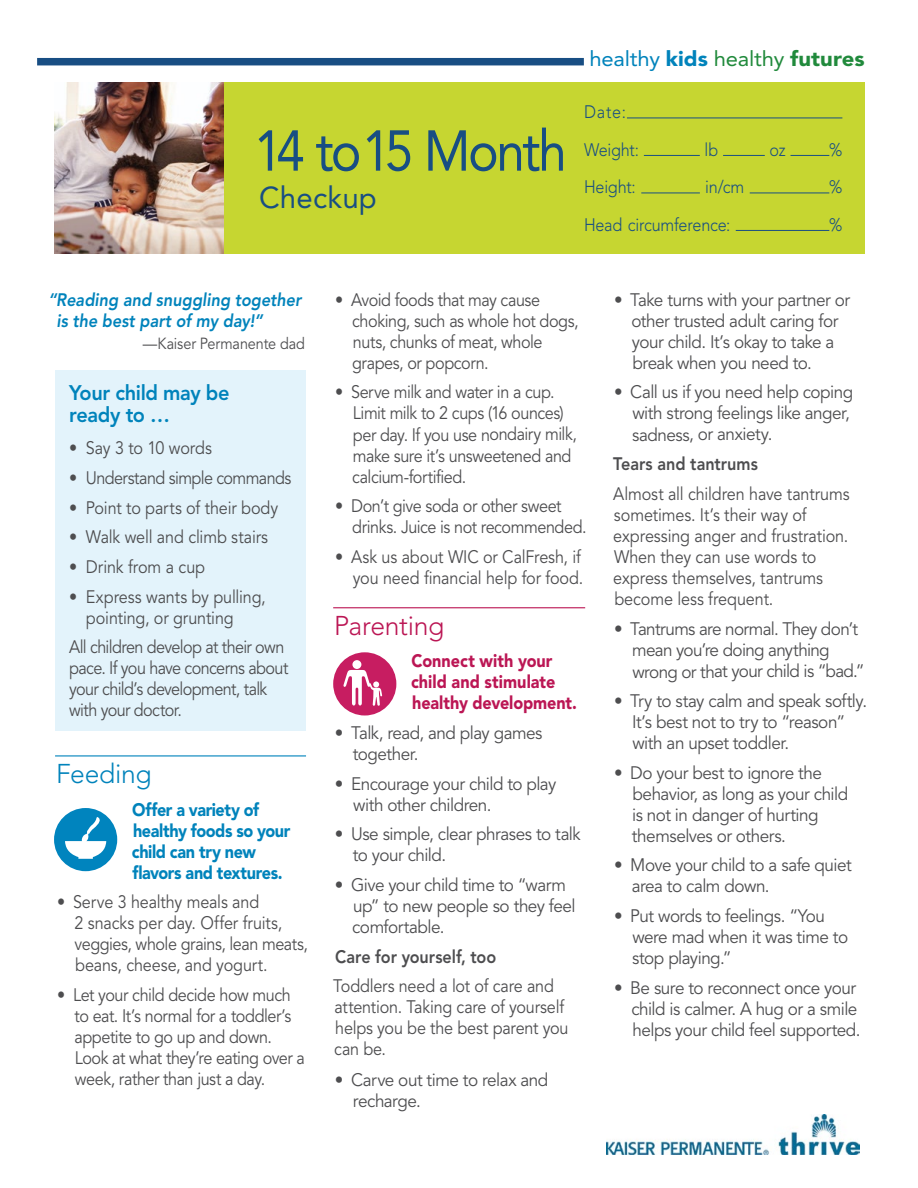
<style>
.page{position:relative;width:918px;height:1188px;background:#fff}
.page>*{position:absolute;margin:0;border:0;box-sizing:border-box;transform-origin:0 0}
.t1{font:57px "Avenir";letter-spacing:-.05em;color:#184e83;scale:.9 1}
.t2{font:30px "Avenir";letter-spacing:.005em;color:#184e83}
.HEAD_2_RED{font:300 27px "Avenir";letter-spacing:-.015em;color:#bb1654}
.HEAD_2_BLUE{font:300 27px "Avenir";letter-spacing:-.01em;color:#0083bb}
.t3{font:21px "Avenir";letter-spacing:-.01em;color:#0083bb;scale:1.05 1}
.t4{font:800 21px/22.5px "Avenir";letter-spacing:-.02em;color:#0083bb;scale:.95 1}
.t5{font:18px/21px "Avenir";letter-spacing:-.025em;color:#4d4d4f;scale:.9 1}
.t6{font:18px/21px "Avenir";letter-spacing:-.025em;color:#4d4d4f;scale:.95 1}
.t7{font:900 18px/21px "Avenir LT Std";letter-spacing:-.025em;color:#0083bb;scale:.9 1}
.t8{font:900 18px/21px "Avenir LT Std";color:#bb1654;scale:.9 1}
.t9{font:italic 800 18px/21px "Avenir LT Std";color:#0083bb;scale:.9 1}
.t10{font:300 18px/37.5px "Avenir LT Std";letter-spacing:-.015em;color:#184e83;scale:.9 1}
.BOLD_SUB_HEAD{font:800 18px "Avenir LT Std";color:#4d4d4f;scale:.9 1}
.t11{font:18px "Avenir";letter-spacing:-.005em;color:#4d4d4f;scale:.9 1}
.t12{font:16.05px "Avenir";letter-spacing:-.01em;color:#4d4d4f;scale:.9 1}
.s1{font-weight:900}
.s2{color:#218a3c}
.s3{font-weight:900;color:#218a3c}
</style>
<div class="page">
<div style="left:224px;top:82px;width:641px;height:171px;background:#c6d631"></div>
<img style="left:54px;top:82px;width:169px;height:171px">
<img style="left:607px;top:1115px;width:253px;height:39px">
<div style="left:37px;top:58px;width:547px;height:7px;background:#184e83"></div>
<hr style="left:55px;top:755px;width:251px;height:1px;background:#0083bb">
<div style="left:55px;top:370px;width:251px;height:360px;background:#e3f3fb"></div>
<hr style="left:333px;top:607px;width:252px;height:1px;background:#bb1654">
<div style="left:54px;top:808px;width:63px;height:63px;background:#0084be;border-radius:50%"></div>
<svg style="left:65px;top:817px;width:41px;height:42px"></svg>
<div style="left:333px;top:652px;width:63px;height:64px;background:#c71d61;border-radius:50%"></div>
<div style="left:352px;top:660px;width:9px;height:9px;background:#fff;border-radius:50%"></div>
<svg style="left:343px;top:670px;width:39px;height:36px"></svg>
<hr style="left:627px;top:118px;width:215px;height:1px;background:#184e83">
<hr style="left:644px;top:155px;width:56px;height:1px;background:#184e83">
<hr style="left:723px;top:155px;width:42px;height:1px;background:#184e83">
<hr style="left:791px;top:155px;width:38px;height:1px;background:#184e83">
<hr style="left:641px;top:193px;width:59px;height:1px;background:#184e83">
<hr style="left:750px;top:193px;width:79px;height:1px;background:#184e83">
<hr style="left:736px;top:230px;width:93px;height:1px;background:#184e83">
<p class="t1" style="left:254px;top:118px;width:349px">14 to 15 Month</p>
<p class="t2" style="left:259px;top:180px;width:119px">Checkup</p>
<p class="t3" style="left:589px;top:47px;width:264px">healthy <span class="s1">kids</span> <span class="s2">healthy</span> <span class="s3">futures</span></p>
<p class="t10" style="left:584px;top:93px;width:62px">Date:<br>Weight:</p>
<p class="t10" style="left:705px;top:131px;width:17px">lb</p>
<p class="t10" style="left:770px;top:131px;width:19px">oz</p>
<p class="t10" style="left:829px;top:131px;width:16px">%</p>
<p class="t10" style="left:584px;top:168px;width:59px">Height:</p>
<p class="t10" style="left:705px;top:168px;width:45px">in/cm</p>
<p class="t10" style="left:829px;top:168px;width:16px">%</p>
<p class="t10" style="left:584px;top:206px;width:164px">Head circumference:</p>
<p class="t10" style="left:829px;top:206px;width:16px">%</p>
<p class="t9" style="left:56px;top:289px;width:274px;text-indent:-8px">“Reading and snuggling together is the best part of my day!”</p>
<p class="t12" style="left:143px;top:334px;width:182px">—Kaiser Permanente dad</p>
<p class="t4" style="left:69px;top:381px;width:170px">Your child may be ready to …</p>
<p class="t5" style="left:69px;top:438px;width:160px">• Say 3 to 10 words</p>
<p class="t5" style="left:69px;top:468px;width:249px">• Understand simple commands</p>
<p class="t5" style="left:69px;top:498px;width:234px">• Point to parts of their body</p>
<p class="t5" style="left:69px;top:527px;width:223px">• Walk well and climb stairs</p>
<p class="t11" style="left:69px;top:556px;width:153px">• Drink from a cup</p>
<p class="t5" style="left:86px;top:587px;width:201px;text-indent:-17px">• Express wants by pulling, pointing, or grunting</p>
<p class="t5" style="left:69px;top:637px;width:245px">All children develop at their own pace. If you have concerns about your child’s development, talk with your doctor.</p>
<p class="HEAD_2_BLUE" style="left:56px;top:758px;width:97px">Feeding</p>
<p class="t7" style="left:132px;top:799px;width:178px">Offer a variety of healthy foods so your child can try new flavors and textures.</p>
<p class="t5" style="left:74px;top:892px;width:261px;text-indent:-17px">• Serve 3 healthy meals and<br>2 snacks per day. Offer fruits, veggies, whole grains, lean meats, beans, cheese, and yogurt.</p>
<p class="t5" style="left:74px;top:985px;width:258px;text-indent:-17px">• Let your child decide how much to eat. It’s normal for a toddler’s appetite to go up and down.<br>Look at what they’re eating over a week, rather than just a day.</p>
<p class="t5" style="left:352px;top:290px;width:253px;text-indent:-17px">• Avoid foods that may cause choking, such as whole hot dogs, nuts, chunks of meat, whole grapes, or popcorn.</p>
<p class="t5" style="left:352px;top:382px;width:251px;text-indent:-17px">• Serve milk and water in a cup.<br>Limit milk to 2 cups (16 ounces) per day. If you use nondairy milk, make sure it’s unsweetened and calcium-fortified.</p>
<p class="t5" style="left:352px;top:496px;width:262px;text-indent:-17px">• Don’t give soda or other sweet drinks. Juice is not recommended.</p>
<p class="t5" style="left:335px;top:547px;width:277px;text-align:right">• Ask us about WIC or CalFresh, if you need financial help for food.</p>
<p class="HEAD_2_RED" style="left:334px;top:610px;width:112px">Parenting</p>
<p class="t8" style="left:411px;top:651px;width:186px">Connect with your child and stimulate healthy development.</p>
<p class="t6" style="left:353px;top:723px;width:201px;text-indent:-18px">• Talk, read, and play games together.</p>
<p class="t6" style="left:353px;top:774px;width:215px;text-indent:-18px">• Encourage your child to play with other children.</p>
<p class="t6" style="left:353px;top:824px;width:241px;text-indent:-18px">• Use simple, clear phrases to talk to your child.</p>
<p class="t6" style="left:352px;top:875px;width:237px;text-indent:-17px">• Give your child time to “warm up” to new people so they feel comfortable.</p>
<p class="BOLD_SUB_HEAD" style="left:335px;top:946px;width:181px">Care for yourself, too</p>
<p class="t5" style="left:333px;top:976px;width:263px">Toddlers need a lot of care and attention. Taking care of yourself helps you be the best parent you can be.</p>
<p class="t6" style="left:353px;top:1070px;width:207px;text-indent:-18px">• Carve out time to relax and recharge.</p>
<p class="t6" style="left:631px;top:290px;width:232px;text-indent:-17px">• Take turns with your partner or other trusted adult caring for your child. It’s okay to take a break when you need to.</p>
<p class="t6" style="left:632px;top:382px;width:234px;text-indent:-18px">• Call us if you need help coping with strong feelings like anger, sadness, or anxiety.</p>
<p class="BOLD_SUB_HEAD" style="left:613px;top:453px;width:162px">Tears and tantrums</p>
<p class="t5" style="left:613px;top:484px;width:264px">Almost all children have tantrums sometimes. It’s their way of expressing anger and frustration.<br>When they can use words to express themselves, tantrums become less frequent.</p>
<p class="t6" style="left:632px;top:619px;width:246px;text-indent:-18px">• Tantrums are normal. They don’t mean you’re doing anything wrong or that your child is “bad.”</p>
<p class="t6" style="left:632px;top:691px;width:249px;text-indent:-18px">• Try to stay calm and speak softly.<br>It’s best not to try to “reason” with an upset toddler.</p>
<p class="t6" style="left:632px;top:763px;width:229px;text-indent:-18px">• Do your best to ignore the behavior, as long as your child is not in danger of hurting themselves or others.</p>
<p class="t6" style="left:632px;top:855px;width:233px;text-indent:-18px">• Move your child to a safe quiet area to calm down.</p>
<p class="t6" style="left:632px;top:906px;width:229px;text-indent:-18px">• Put words to feelings. “You were mad when it was time to stop playing.”</p>
<p class="t6" style="left:631px;top:978px;width:243px;text-indent:-17px">• Be sure to reconnect once your child is calmer. A hug or a smile helps your child feel supported.</p>
</div>
